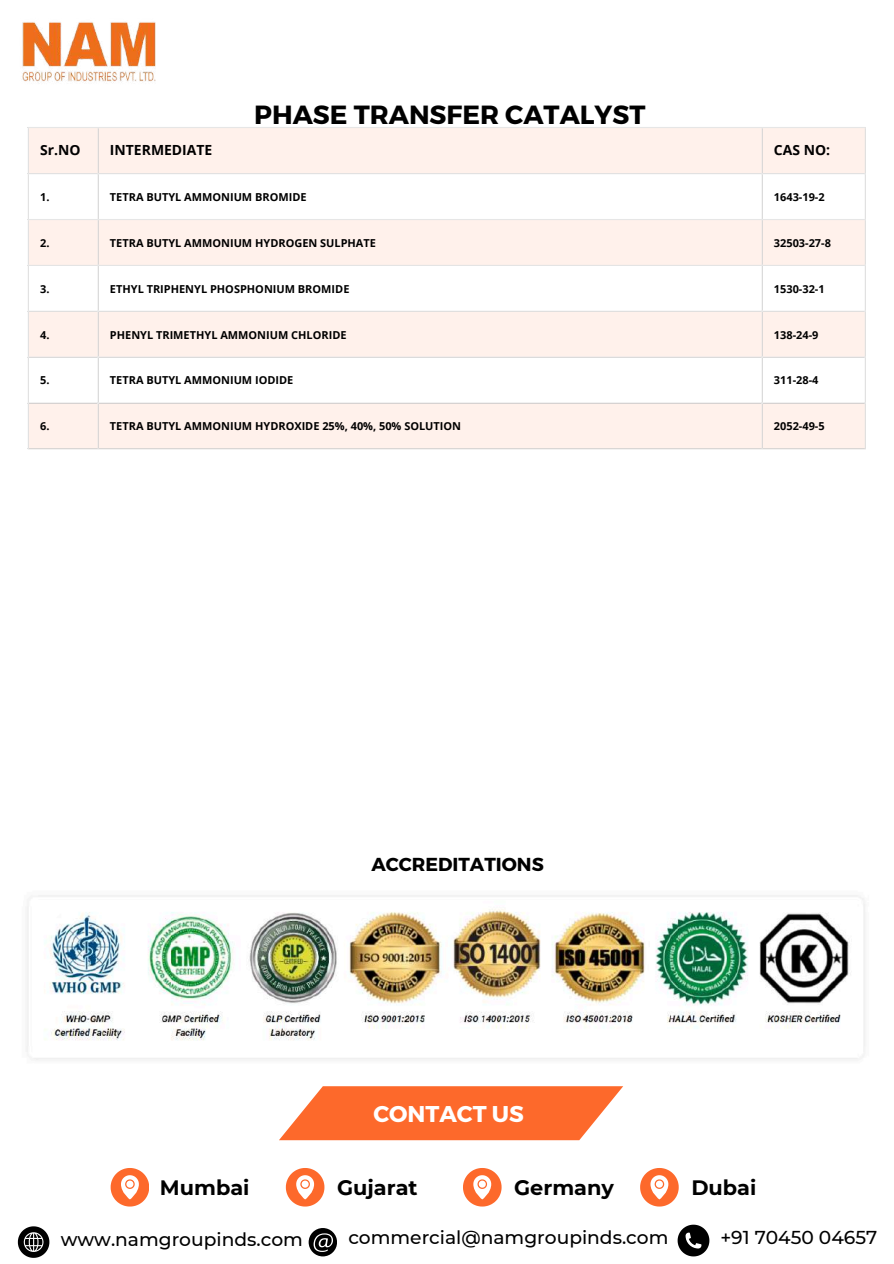
<style>
.page{position:relative;width:894px;height:1264px;background:#fff}
.page>*{position:absolute;margin:0;border:0;box-sizing:border-box;transform-origin:0 0}
.t1{font:700 26.25px "Montserrat";color:#000}
.t2{font:700 22.8px "Montserrat";color:#fff}
.t3{font:700 20.85px "Montserrat";color:#000}
.t4{font:700 18.75px "Montserrat";color:#000}
.t5{font:500 18.6px "Montserrat";color:#000}
.t6{font:700 13.95px "Open Sans";color:#000}
.t7{font:700 10.95px "Open Sans";color:#000}
</style>
<div class="page">
<svg style="left:279px;top:1086px;width:344px;height:54px;background:#fd7c46"></svg>
<svg style="left:18px;top:1226px;width:31px;height:31px"></svg>
<svg style="left:308px;top:1228px;width:29px;height:28px"></svg>
<svg style="left:677px;top:1224px;width:32px;height:32px"></svg>
<svg style="left:286px;top:1168px;width:38px;height:38px"></svg>
<svg style="left:463px;top:1168px;width:38px;height:38px"></svg>
<svg style="left:640px;top:1168px;width:38px;height:38px"></svg>
<svg style="left:111px;top:1168px;width:38px;height:38px"></svg>
<img style="left:22px;top:22px;width:134px;height:61px">
<img style="left:26px;top:895px;width:839px;height:165px">
<div style="left:29px;top:128px;width:835px;height:320px;background:#fff1eb"></div>
<svg style="left:29px;top:174px;width:835px;height:228px"></svg>
<hr style="left:28px;top:128px;width:1px;height:320px;background:#e6e6e6">
<hr style="left:98px;top:128px;width:1px;height:320px;background:#e6e6e6">
<hr style="left:761px;top:128px;width:1px;height:320px;background:#e6e6e6">
<hr style="left:864px;top:128px;width:1px;height:320px;background:#e6e6e6">
<hr style="left:28px;top:127px;width:837px;height:1px;background:#e6e6e6">
<hr style="left:28px;top:173px;width:837px;height:1px;background:#e6e6e6">
<hr style="left:28px;top:219px;width:837px;height:1px;background:#e6e6e6">
<hr style="left:28px;top:265px;width:837px;height:1px;background:#e6e6e6">
<hr style="left:28px;top:311px;width:837px;height:1px;background:#e6e6e6">
<hr style="left:28px;top:356px;width:837px;height:2px;background:#e6e6e6">
<hr style="left:28px;top:402px;width:837px;height:1px;background:#e6e6e6">
<hr style="left:28px;top:448px;width:837px;height:1px;background:#e6e6e6">
<h1 class="t1" style="left:254px;top:97px;width:392px">PHASE TRANSFER CATALYST</h1>
<p class="t6" style="left:40px;top:140px;width:42px">Sr.NO</p>
<p class="t6" style="left:110px;top:140px;width:104px">INTERMEDIATE</p>
<p class="t6" style="left:773px;top:140px;width:58px">CAS NO:</p>
<p class="t7" style="left:40px;top:189px;width:11px">1.</p>
<p class="t7" style="left:110px;top:189px;width:198px">TETRA BUTYL AMMONIUM BROMIDE</p>
<p class="t7" style="left:773px;top:189px;width:52px">1643-19-2</p>
<p class="t7" style="left:40px;top:235px;width:11px">2.</p>
<p class="t7" style="left:110px;top:235px;width:267px">TETRA BUTYL AMMONIUM HYDROGEN SULPHATE</p>
<p class="t7" style="left:773px;top:235px;width:58px">32503-27-8</p>
<p class="t7" style="left:40px;top:281px;width:11px">3.</p>
<p class="t7" style="left:110px;top:281px;width:241px">ETHYL TRIPHENYL PHOSPHONIUM BROMIDE</p>
<p class="t7" style="left:773px;top:281px;width:52px">1530-32-1</p>
<p class="t7" style="left:40px;top:327px;width:11px">4.</p>
<p class="t7" style="left:110px;top:327px;width:238px">PHENYL TRIMETHYL AMMONIUM CHLORIDE</p>
<p class="t7" style="left:773px;top:327px;width:46px">138-24-9</p>
<p class="t7" style="left:40px;top:373px;width:11px">5.</p>
<p class="t7" style="left:110px;top:373px;width:185px">TETRA BUTYL AMMONIUM IODIDE</p>
<p class="t7" style="left:773px;top:373px;width:46px">311-28-4</p>
<p class="t7" style="left:40px;top:418px;width:11px">6.</p>
<p class="t7" style="left:110px;top:418px;width:352px">TETRA BUTYL AMMONIUM HYDROXIDE 25%, 40%, 50% SOLUTION</p>
<p class="t7" style="left:773px;top:418px;width:52px">2052-49-5</p>
<h3 class="t4" style="left:371px;top:851px;width:174px">ACCREDITATIONS</h3>
<h2 class="t2" style="left:373px;top:1099px;width:152px">CONTACT US</h2>
<h3 class="t3" style="left:160px;top:1174px;width:91px">Mumbai</h3>
<h3 class="t3" style="left:337px;top:1174px;width:82px">Gujarat</h3>
<h3 class="t3" style="left:514px;top:1174px;width:101px">Germany</h3>
<h3 class="t3" style="left:691px;top:1174px;width:66px">Dubai</h3>
<h3 class="t5" style="left:61px;top:1227px;width:243px">www.namgroupinds.com</h3>
<h3 class="t5" style="left:348px;top:1225px;width:321px">commercial@namgroupinds.com</h3>
<h3 class="t5" style="left:720px;top:1225px;width:158px">+91 70450 04657</h3>
</div>
